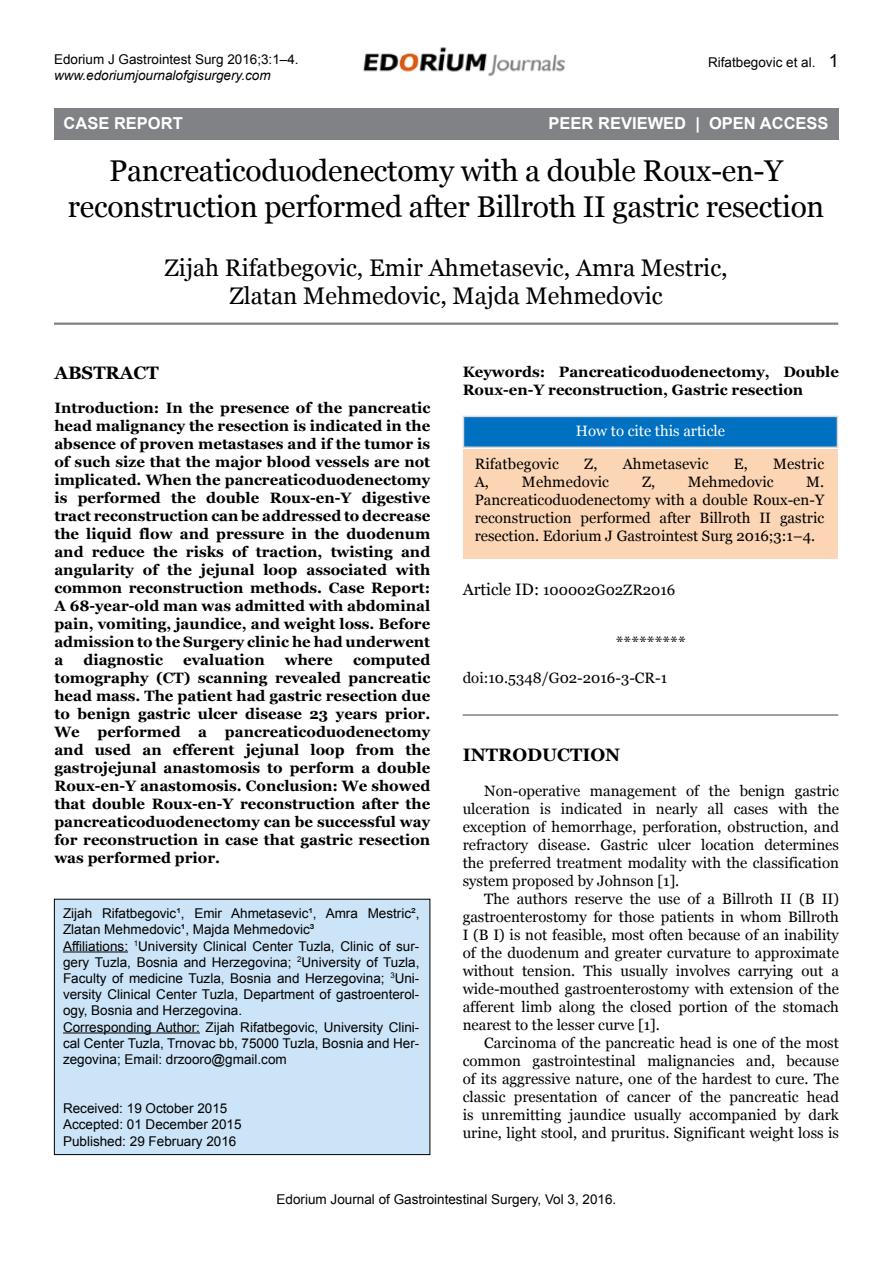
<style>
.page{position:relative;width:893px;height:1263px;background:#fff}
.page>*{position:absolute;margin:0;border:0;box-sizing:border-box;transform-origin:0 0}
.t1{font:30px/36px "Georgia";letter-spacing:-.01em;color:#000;text-align:center}
.t2{font:24px/28.8px "Georgia";color:#000;text-align:center}
.t3{font:700 18px "Georgia";color:#000}
.t4{font:700 16.5px "Arial";color:#fff}
.t5{font:16.5px "Georgia";color:#000}
.t6{font:15px/18px "Georgia";color:#000;text-align:justify}
.t7{font:700 15px/18px "Georgia";color:#000;text-align:justify}
.t8{font:15px "Georgia";color:#fff}
.t9{font:13.5px/16.2px "Arial";color:#000}
.t10{font:italic 13.5px "Arial";color:#000}
.s1{font-size:18px}
.s2{font-size:16.5px}
</style>
<div class="page">
<hr style="left:54px;top:323px;width:784px;height:2px;background:#808285">
<img style="left:363px;top:47px;width:202px;height:29px">
<div style="left:54px;top:899px;width:376px;height:255px;background:#cce4f7"></div>
<div style="left:54px;top:899px;width:376px;height:256px;border:1px solid #000"></div>
<hr style="left:63px;top:951px;width:65px;height:1px;background:#000">
<hr style="left:63px;top:1032px;width:137px;height:1px;background:#000">
<div style="left:463px;top:449px;width:375px;height:110px;background:#fcd5b5"></div>
<div style="left:463px;top:416px;width:375px;height:32px;background:#0070c0;border:2px solid #d9d9d9"></div>
<hr style="left:463px;top:714px;width:375px;height:2px;background:#808285">
<div style="left:54px;top:108px;width:784px;height:32px;background:#808285"></div>
<p class="t9" style="left:54px;top:51px;width:246px">Edorium J Gastrointest Surg 2016;3:1–4.</p>
<p class="t10" style="left:54px;top:67px;width:218px">www.edoriumjournalofgisurgery.com</p>
<p class="t9" style="left:708px;top:54px;width:132px">Rifatbegovic et al. <span class="s1">1</span></p>
<p class="t4" style="left:696px;top:112px;width:10px">OPE</p>
<p class="t4" style="left:730px;top:112px;width:27px">N ACCESS</p>
<h1 class="t1" style="left:68px;top:153px;width:758px">Pancreaticoduodenectomy with a double Roux-en-Y reconstruction performed after Billroth II gastric resection</h1>
<h2 class="t2" style="left:165px;top:253px;width:565px">Zijah Rifatbegovic, Emir Ahmetasevic, Amra Mestric,<br>Zlatan Mehmedovic, Majda Mehmedovic</h2>
<p class="t4" style="left:64px;top:112px;width:121px">CASE REPORT</p>
<p class="t4" style="left:549px;top:112px;width:173px">PEER REVIEWED | OPE</p>
<p class="t4" style="left:744px;top:112px;width:29px">N ACCESS</p>
<p class="t3" style="left:54px;top:361px;width:106px">Abstract</p>
<p class="t7" style="left:54px;top:399px;width:377px">Introduction: In the presence of the pancreatic head malignancy the resection is indicated in the absence of proven metastases and if the tumor is of such size that the major blood vessels are not implicated. When the pancreaticoduodenectomy is performed the double Roux-en-Y digestive tract reconstruction can be addressed to decrease the liquid flow and pressure in the duodenum and reduce the risks of traction, twisting and angularity of the jejunal loop associated with common reconstruction methods. Case Report:<br>A 68-year-old man was admitted with abdominal pain, vomiting, jaundice, and weight loss. Before admission to the Surgery clinic he had underwent a</p>
<p class="t7" style="left:54px;top:651px;width:377px;text-indent:299px">computed tomography (CT) scanning revealed pancreatic head mass. The patient had gastric resection due to benign gastric ulcer disease 23 years prior.<br>We performed a pancreaticoduodenectomy and used an efferent jejunal loop from the gastrojejunal anastomosis to perform a double Roux-en-Y anastomosis. Conclusion: We showed that double Roux-en-Y reconstruction after the pancreaticoduodenectomy can be successful way for reconstruction in case that gastric resection was performed prior.</p>
<p class="t7" style="left:83px;top:651px;width:81px">diagnostic</p>
<p class="t7" style="left:183px;top:651px;width:83px">evaluation</p>
<p class="t7" style="left:285px;top:651px;width:50px">where</p>
<p class="t9" style="left:63px;top:905px;width:358px">Zijah Rifatbegovic¹, Emir Ahmetasevic¹, Amra Mestric², Zlatan Mehmedovic¹, Majda Mehmedovic³<br>Affiliations: <sup>1</sup>University Clinical Center Tuzla, Clinic of sur&shy;gery Tuzla, Bosnia and Herzegovina; <sup>2</sup>University of Tuzla, Faculty of medicine Tuzla, Bosnia and Herzegovina; <sup>3</sup>Uni&shy;versity Clinical Center Tuzla, Department of gastroenterol&shy;ogy, Bosnia and Herzegovina.<br>Corresponding Author: Zijah Rifatbegovic, University Clini&shy;cal Center Tuzla, Trnovac bb, 75000 Tuzla, Bosnia and Her&shy;zegovina; Email: drzooro@gmail.com</p>
<p class="t9" style="left:63px;top:1100px;width:180px">Received: 19 October 2015<br>Accepted: 01 December 2015<br>Published: 29 February 2016</p>
<p class="t7" style="left:463px;top:362px;width:378px">Keywords: Pancreaticoduodenectomy, Double<br>Roux-en-Y reconstruction, Gastric resection</p>
<p class="t8" style="left:576px;top:422px;width:151px">How to cite this article</p>
<p class="t6" style="left:475px;top:455px;width:86px">Rifatbegovic</p>
<p class="t6" style="left:584px;top:455px;width:15px">Z,</p>
<p class="t6" style="left:623px;top:455px;width:87px">Ahmetasevic</p>
<p class="t6" style="left:734px;top:455px;width:15px">E,</p>
<p class="t6" style="left:773px;top:455px;width:53px">Mestric</p>
<p class="t6" style="left:475px;top:473px;width:16px">A,</p>
<p class="t6" style="left:522px;top:473px;width:89px">Mehmedovic</p>
<p class="t6" style="left:642px;top:473px;width:15px">Z,</p>
<p class="t6" style="left:688px;top:473px;width:87px">Mehmedovic</p>
<p class="t6" style="left:475px;top:473px;width:351px;text-indent:332px">M.<br>Pancreaticoduodenectomy with a double Roux-en-Y reconstruction performed after Billroth II gastric resection. Edorium J Gastrointest Surg 2016;3:1–4.</p>
<p class="t6" style="left:463px;top:581px;width:214px"><span class="s2">Article ID:</span> 100002G02ZR2016</p>
<p class="t5" style="left:616px;top:632px;width:72px">*********</p>
<p class="t6" style="left:463px;top:669px;width:206px">doi:10.5348/G02-2016-3-CR-1</p>
<p class="t3" style="left:463px;top:743px;width:159px">Introduction</p>
<p class="t6" style="left:463px;top:782px;width:378px;text-indent:22px">Non-operative management of the benign gastric ulceration is indicated in nearly all cases with the exception of hemorrhage, perforation, obstruction, and refractory disease. Gastric ulcer location determines the preferred treatment modality with the classification system proposed by Johnson [1].</p>
<p class="t6" style="left:463px;top:890px;width:378px;text-indent:22px">The authors reserve the use of a Billroth II (B II) gastroenterostomy for those patients in whom Billroth I (B I) is not feasible, most often because of an inability of the duodenum and greater curvature to approximate without tension. This usually involves carrying out a wide-mouthed gastroenterostomy with extension of the afferent limb along the closed portion of the stomach nearest to the lesser curve [1].</p>
<p class="t6" style="left:463px;top:1034px;width:378px;text-indent:22px">Carcinoma of the pancreatic head is one of the most common gastrointestinal malignancies and, because of its aggressive nature, one of the hardest to cure. The classic presentation of cancer of the pancreatic head is unremitting jaundice usually accompanied by dark urine, light stool, and pruritus. Significant weight loss is</p>
<p class="t9" style="left:277px;top:1191px;width:341px">Edorium Journal of Gastrointestinal Surgery, Vol 3, 2016.</p>
</div>
